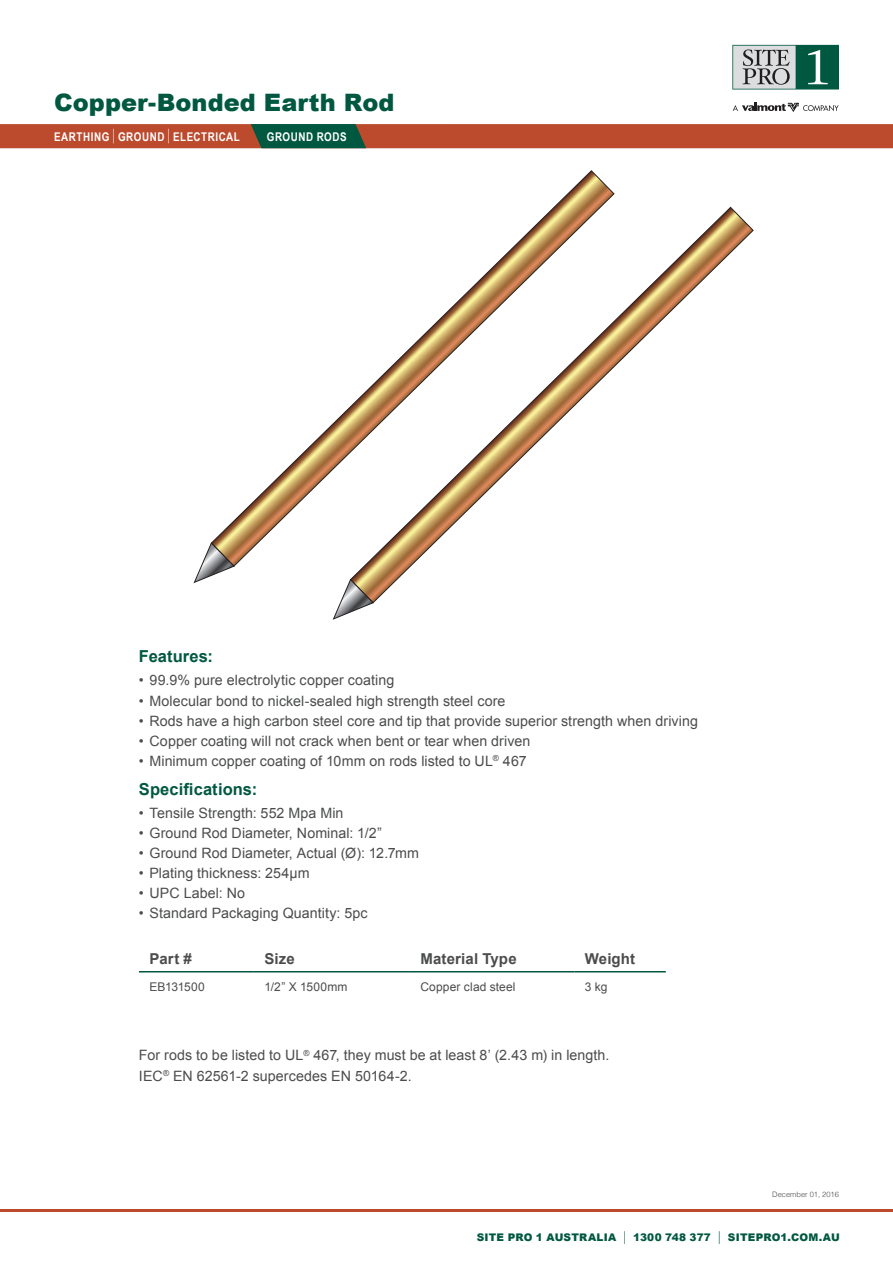
<style>
.page{position:relative;width:893px;height:1263px;background:#fff}
.page>*{position:absolute;margin:0;border:0;box-sizing:border-box;transform-origin:0 0}
.Header1{font:900 24px "Arial";letter-spacing:.005em;color:#005840}
.Subheader-descriptio{font:700 16.5px "Arial";letter-spacing:.005em;color:#005840}
.Header_table{font:700 15px "Arial";letter-spacing:.01em;color:#4b4c4d}
.bullets-descripion{font:14.25px "Arial";letter-spacing:.005em;color:#4b4c4d}
.body-text{font:700 12px "Arial Narrow";letter-spacing:.045em;color:#fff}
.body_table{font:12px "Arial";letter-spacing:.01em;color:#4b4c4d}
.body_table-2{font:12px "Arial";letter-spacing:-.025em;color:#4b4c4d}
.t1{font:900 10.5px "Arial";letter-spacing:.02em;color:#005840}
.body-text-2{font:300 7.5px "Helvetica";color:#4b4c4d}
.s1{font-weight:400;font-size:15.6px}
.s2{font-weight:400;font-size:13.65px}
</style>
<div class="page">
<div style="left:0;top:124px;width:893px;height:24px;background:#bc4b2e"></div>
<hr style="left:0;top:1209px;width:893px;height:2px;background:#bc4b2e">
<svg style="left:732px;top:45px;width:107px;height:45px"></svg>
<svg style="left:733px;top:103px;width:106px;height:9px"></svg>
<hr style="left:139px;top:971px;width:115px;height:1px;background:#005840">
<hr style="left:254px;top:971px;width:156px;height:1px;background:#005840">
<hr style="left:410px;top:971px;width:164px;height:1px;background:#005840">
<hr style="left:574px;top:971px;width:92px;height:1px;background:#005840">
<svg style="left:350px;top:207px;width:404px;height:396px"></svg>
<svg style="left:333px;top:579px;width:41px;height:41px"></svg>
<svg style="left:212px;top:170px;width:403px;height:397px"></svg>
<svg style="left:193px;top:542px;width:42px;height:41px"></svg>
<svg style="left:251px;top:124px;width:115px;height:24px"></svg>
<p class="Header1" style="left:54px;top:85px;width:342px">Copper-Bonded Earth Rod</p>
<p class="body-text" style="left:267px;top:128px;width:81px">GROUND RODS</p>
<p class="body-text" style="left:54px;top:128px;width:187px">EARTHING <span class="s1">|</span> GROUND <span class="s1">|</span> ELECTRICAL</p>
<p class="Subheader-descriptio" style="left:139px;top:646px;width:75px">Features:</p>
<p class="bullets-descripion" style="left:139px;top:671px;width:257px">• 99.9% pure electrolytic copper coating</p>
<p class="bullets-descripion" style="left:139px;top:691px;width:368px">• Molecular bond to nickel-sealed high strength steel core</p>
<p class="bullets-descripion" style="left:139px;top:711px;width:560px">• Rods have a high carbon steel core and tip that provide superior strength when driving</p>
<p class="bullets-descripion" style="left:139px;top:731px;width:393px">• Copper coating will not crack when bent or tear when driven</p>
<p class="bullets-descripion" style="left:139px;top:751px;width:389px">• Minimum copper coating of 10mm on rods listed to UL<sup>®</sup> 467</p>
<p class="Subheader-descriptio" style="left:139px;top:778px;width:120px">Specifications:</p>
<p class="bullets-descripion" style="left:139px;top:803px;width:206px">• Tensile Strength: 552 Mpa Min</p>
<p class="bullets-descripion" style="left:139px;top:823px;width:244px">• Ground Rod Diameter, Nominal: 1/2”</p>
<p class="bullets-descripion" style="left:139px;top:844px;width:282px">• Ground Rod Diameter, Actual (Ø): 12.7mm</p>
<p class="bullets-descripion" style="left:139px;top:864px;width:172px">• Plating thickness: 254µm</p>
<p class="bullets-descripion" style="left:139px;top:884px;width:108px">• UPC Label: No</p>
<p class="bullets-descripion" style="left:139px;top:904px;width:230px">• Standard Packaging Quantity: 5pc</p>
<p class="Header_table" style="left:149px;top:949px;width:44px">Part #</p>
<p class="Header_table" style="left:264px;top:949px;width:32px">Size</p>
<p class="Header_table" style="left:420px;top:949px;width:98px">Material Type</p>
<p class="Header_table" style="left:585px;top:949px;width:52px">Weight</p>
<p class="body_table-2" style="left:149px;top:979px;width:57px">EB131500</p>
<p class="body_table" style="left:264px;top:979px;width:85px">1/2” X 1500mm</p>
<p class="body_table" style="left:420px;top:979px;width:97px">Copper clad steel</p>
<p class="body_table" style="left:585px;top:979px;width:24px">3 kg</p>
<p class="bullets-descripion" style="left:139px;top:1046px;width:472px">For rods to be listed to UL<sup>®</sup> 467, they must be at least 8’ (2.43 m) in length.</p>
<p class="bullets-descripion" style="left:139px;top:1066px;width:274px">IEC<sup>®</sup> EN 62561-2 supercedes EN 50164-2.</p>
<p class="body-text-2" style="left:772px;top:1188px;width:68px">December 01, 2016</p>
<p class="t1" style="left:477px;top:1229px;width:364px">SITE PRO 1 AUSTRALIA <span class="s2">|</span> 1300 748 377 <span class="s2">|</span> SITEPRO1.COM.AU</p>
</div>
